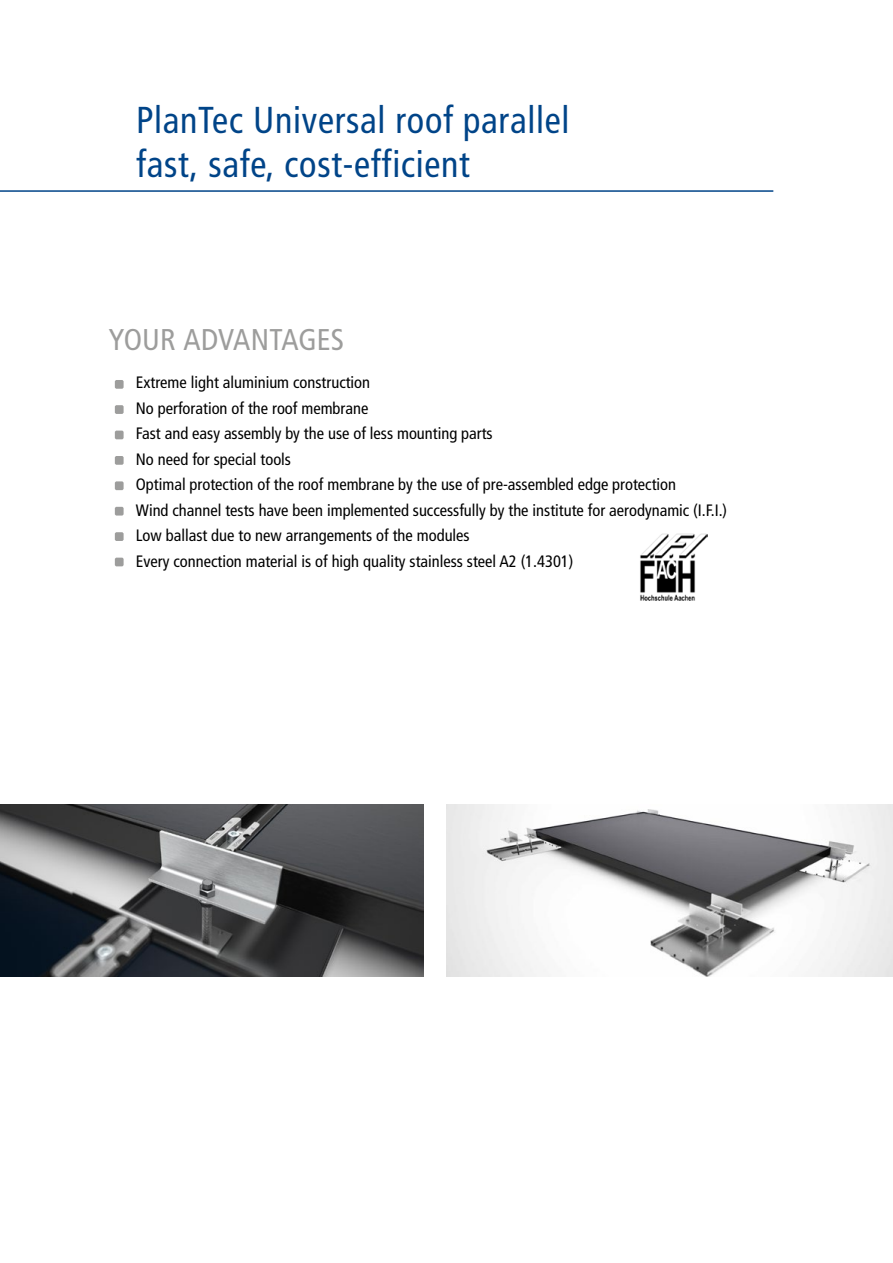
<style>
.page{position:relative;width:893px;height:1263px;background:#fff}
.page>*{position:absolute;margin:0;border:0;box-sizing:border-box;transform-origin:0 0}
.t1{font:condensed 37.5px/43.2px "Frutiger";letter-spacing:.02em;color:#048;scale:.96 1}
.t2{font:condensed 30px "Frutiger";color:#9d9d9c}
.t3{font:condensed 16.5px/25.5px "Frutiger";color:#000}
</style>
<div class="page">
<img style="left:0;top:805px;width:423px;height:171px">
<img style="left:446px;top:805px;width:447px;height:171px">
<hr style="left:0;top:190px;width:773px;height:2px;background:#048">
<svg style="left:115px;top:380px;width:9px;height:9px"></svg>
<svg style="left:115px;top:405px;width:9px;height:9px"></svg>
<svg style="left:115px;top:431px;width:9px;height:8px"></svg>
<svg style="left:115px;top:456px;width:9px;height:9px"></svg>
<svg style="left:115px;top:481px;width:9px;height:9px"></svg>
<svg style="left:115px;top:507px;width:9px;height:8px"></svg>
<svg style="left:115px;top:532px;width:9px;height:9px"></svg>
<svg style="left:115px;top:558px;width:9px;height:8px"></svg>
<img style="left:640px;top:533px;width:67px;height:67px">
<h1 class="t1" style="left:136px;top:99px;width:453px">PlanTec Universal roof parallel fast, safe, cost-efficient</h1>
<h2 class="t2" style="left:109px;top:322px;width:237px">YOUR ADVANTAGES</h2>
<p class="t3" style="left:136px;top:370px;width:593px">Extreme light aluminium construction<br>No perforation of the roof membrane<br>Fast and easy assembly by the use of less mounting parts<br>No need for special tools<br>Optimal protection of the roof membrane by the use of pre-assembled edge protection<br>Wind channel tests have been implemented successfully by the institute for aerodynamic (I.F.I.)<br>Low ballast due to new arrangements of the modules<br>Every connection material is of high quality stainless steel A2 (1.4301)</p>
</div>
